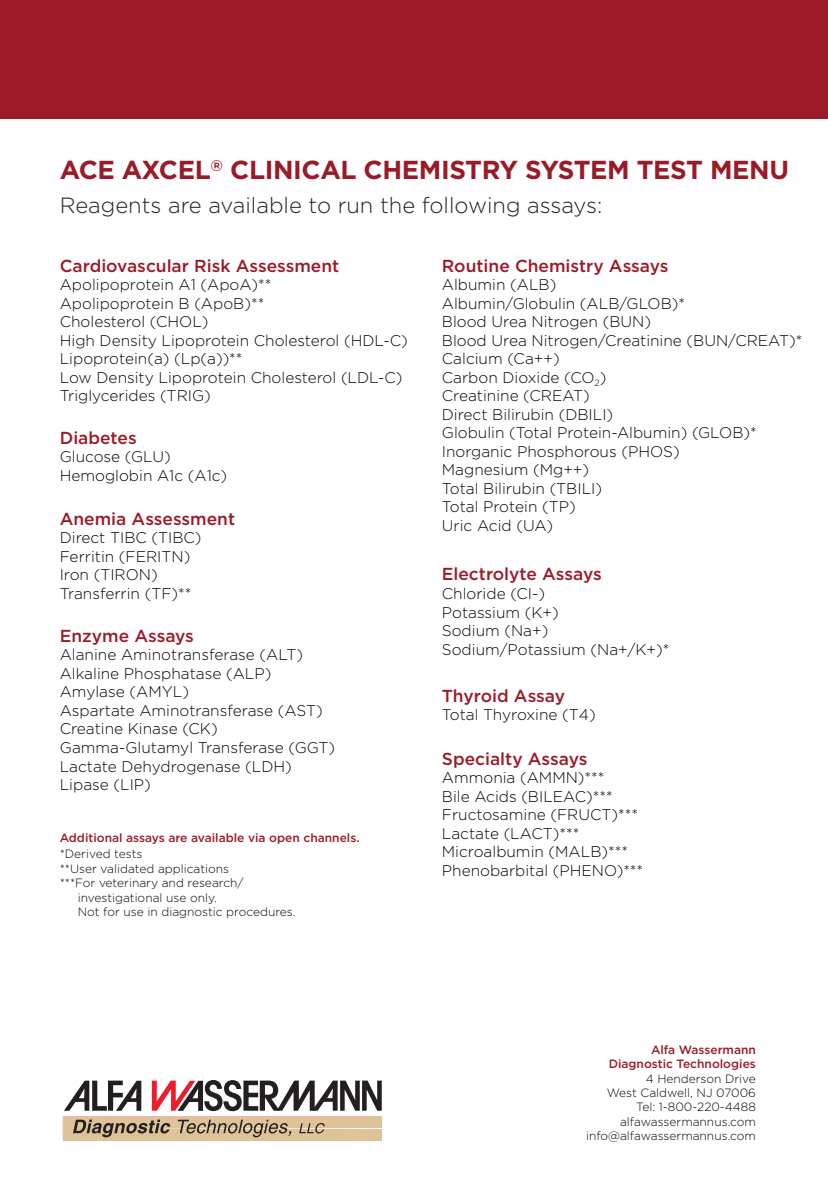
<style>
.page{position:relative;width:828px;height:1188px;background:#fff}
.page>*{position:absolute;margin:0;border:0;box-sizing:border-box;transform-origin:0 0}
.t1{font:700 26px "Gotham";letter-spacing:-.015em;color:#9a1b27}
.t2{font:300 22px "Gotham";color:#231f20}
.t3{font:500 17.4px "Gotham";color:#9a1b27}
.t4{font:300 15.4px "Gotham";color:#040503}
.t5{font:300 12px "Gotham";color:#040503}
.t6{font:500 12px "Gotham";color:#9a1b27}
</style>
<div class="page">
<div style="left:0;top:0;width:828px;height:119px;background:#9a1b27"></div>
<svg style="left:64px;top:1081px;width:77px;height:30px"></svg>
<svg style="left:152px;top:1080px;width:230px;height:31px"></svg>
<div style="left:63px;top:1116px;width:319px;height:5px;background:#dfc298"></div>
<div style="left:63px;top:1122px;width:319px;height:6px;background:#dfc298"></div>
<div style="left:63px;top:1129px;width:319px;height:5px;background:#dfc298"></div>
<div style="left:63px;top:1135px;width:319px;height:6px;background:#dfc298"></div>
<svg style="left:63px;top:1119px;width:318px;height:19px"></svg>
<p class="t1" style="left:60px;top:155px;width:731px">ACE AXCEL<sup>®</sup> CLINICAL CHEMISTRY SYSTEM TEST MENU</p>
<p class="t2" style="left:60px;top:192px;width:544px">Reagents are available to run the following assays:</p>
<p class="t3" style="left:60px;top:254px;width:281px">Cardiovascular Risk Assessment</p>
<p class="t4" style="left:60px;top:275px;width:213px">Apolipoprotein A1 (ApoA)**</p>
<p class="t4" style="left:60px;top:293px;width:206px">Apolipoprotein B (ApoB)**</p>
<p class="t4" style="left:60px;top:312px;width:150px">Cholesterol (CHOL)</p>
<p class="t4" style="left:60px;top:330px;width:350px">High Density Lipoprotein Cholesterol (HDL-C)</p>
<p class="t4" style="left:60px;top:349px;width:184px">Lipoprotein(a) (Lp(a))**</p>
<p class="t4" style="left:60px;top:367px;width:344px">Low Density Lipoprotein Cholesterol (LDL-C)</p>
<p class="t4" style="left:60px;top:386px;width:153px">Triglycerides (TRIG)</p>
<p class="t3" style="left:60px;top:426px;width:78px">Diabetes</p>
<p class="t4" style="left:60px;top:447px;width:113px">Glucose (GLU)</p>
<p class="t4" style="left:60px;top:466px;width:169px">Hemoglobin A1c (A1c)</p>
<p class="t3" style="left:60px;top:507px;width:177px">Anemia Assessment</p>
<p class="t4" style="left:60px;top:528px;width:143px">Direct TIBC (TIBC)</p>
<p class="t4" style="left:60px;top:547px;width:132px">Ferritin (FERITN)</p>
<p class="t4" style="left:60px;top:565px;width:99px">Iron (TIRON)</p>
<p class="t4" style="left:60px;top:584px;width:133px">Transferrin (TF)**</p>
<p class="t3" style="left:60px;top:624px;width:136px">Enzyme Assays</p>
<p class="t4" style="left:60px;top:645px;width:245px">Alanine Aminotransferase (ALT)</p>
<p class="t4" style="left:60px;top:664px;width:213px">Alkaline Phosphatase (ALP)</p>
<p class="t4" style="left:60px;top:682px;width:131px">Amylase (AMYL)</p>
<p class="t4" style="left:60px;top:701px;width:265px">Aspartate Aminotransferase (AST)</p>
<p class="t4" style="left:60px;top:719px;width:159px">Creatine Kinase (CK)</p>
<p class="t4" style="left:60px;top:738px;width:277px">Gamma-Glutamyl Transferase (GGT)</p>
<p class="t4" style="left:60px;top:756px;width:234px">Lactate Dehydrogenase (LDH)</p>
<p class="t4" style="left:60px;top:775px;width:93px">Lipase (LIP)</p>
<p class="t6" style="left:60px;top:830px;width:301px">Additional assays are available via open channels.</p>
<p class="t5" style="left:60px;top:847px;width:84px">*Derived tests</p>
<p class="t5" style="left:60px;top:861px;width:171px">**User validated applications</p>
<p class="t5" style="left:60px;top:875px;width:185px">***For veterinary and research/</p>
<p class="t5" style="left:78px;top:890px;width:141px">investigational use only.</p>
<p class="t5" style="left:78px;top:904px;width:219px">Not for use in diagnostic procedures.</p>
<p class="t3" style="left:442px;top:254px;width:228px">Routine Chemistry Assays</p>
<p class="t4" style="left:442px;top:275px;width:116px">Albumin (ALB)</p>
<p class="t4" style="left:442px;top:293px;width:245px">Albumin/Globulin (ALB/GLOB)*</p>
<p class="t4" style="left:442px;top:312px;width:211px">Blood Urea Nitrogen (BUN)</p>
<p class="t4" style="left:442px;top:330px;width:362px">Blood Urea Nitrogen/Creatinine (BUN/CREAT)*</p>
<p class="t4" style="left:442px;top:349px;width:119px">Calcium (Ca++)</p>
<p class="t4" style="left:442px;top:367px;width:166px">Carbon Dioxide (CO<sub>2</sub>)</p>
<p class="t4" style="left:442px;top:386px;width:149px">Creatinine (CREAT)</p>
<p class="t4" style="left:442px;top:405px;width:173px">Direct Bilirubin (DBILI)</p>
<p class="t4" style="left:442px;top:423px;width:316px">Globulin (Total Protein-Albumin) (GLOB)*</p>
<p class="t4" style="left:442px;top:442px;width:239px">Inorganic Phosphorous (PHOS)</p>
<p class="t4" style="left:442px;top:460px;width:149px">Magnesium (Mg++)</p>
<p class="t4" style="left:442px;top:479px;width:162px">Total Bilirubin (TBILI)</p>
<p class="t4" style="left:442px;top:497px;width:135px">Total Protein (TP)</p>
<p class="t4" style="left:442px;top:516px;width:113px">Uric Acid (UA)</p>
<p class="t3" style="left:442px;top:563px;width:161px">Electrolyte Assays</p>
<p class="t4" style="left:442px;top:584px;width:105px">Chloride (CI-)</p>
<p class="t4" style="left:442px;top:602px;width:118px">Potassium (K+)</p>
<p class="t4" style="left:442px;top:621px;width:108px">Sodium (Na+)</p>
<p class="t4" style="left:442px;top:639px;width:229px">Sodium/Potassium (Na+/K+)*</p>
<p class="t3" style="left:442px;top:684px;width:125px">Thyroid Assay</p>
<p class="t4" style="left:442px;top:705px;width:155px">Total Thyroxine (T4)</p>
<p class="t3" style="left:442px;top:747px;width:147px">Specialty Assays</p>
<p class="t4" style="left:442px;top:768px;width:164px">Ammonia (AMMN)***</p>
<p class="t4" style="left:442px;top:787px;width:172px">Bile Acids (BILEAC)***</p>
<p class="t4" style="left:442px;top:805px;width:198px">Fructosamine (FRUCT)***</p>
<p class="t4" style="left:442px;top:824px;width:139px">Lactate (LACT)***</p>
<p class="t4" style="left:442px;top:842px;width:188px">Microalbumin (MALB)***</p>
<p class="t4" style="left:442px;top:861px;width:203px">Phenobarbital (PHENO)***</p>
<p class="t6" style="left:651px;top:1042px;width:106px">Alfa Wassermann</p>
<p class="t6" style="left:609px;top:1056px;width:149px">Diagnostic Technologies</p>
<p class="t5" style="left:646px;top:1071px;width:112px">4 Henderson Drive</p>
<p class="t5" style="left:607px;top:1085px;width:151px">West Caldwell, NJ 07006</p>
<p class="t5" style="left:636px;top:1100px;width:121px">Tel: 1-800-220-4488</p>
<p class="t5" style="left:620px;top:1114px;width:137px">alfawassermannus.com</p>
<p class="t5" style="left:586px;top:1128px;width:171px">info@alfawassermannus.com</p>
</div>
